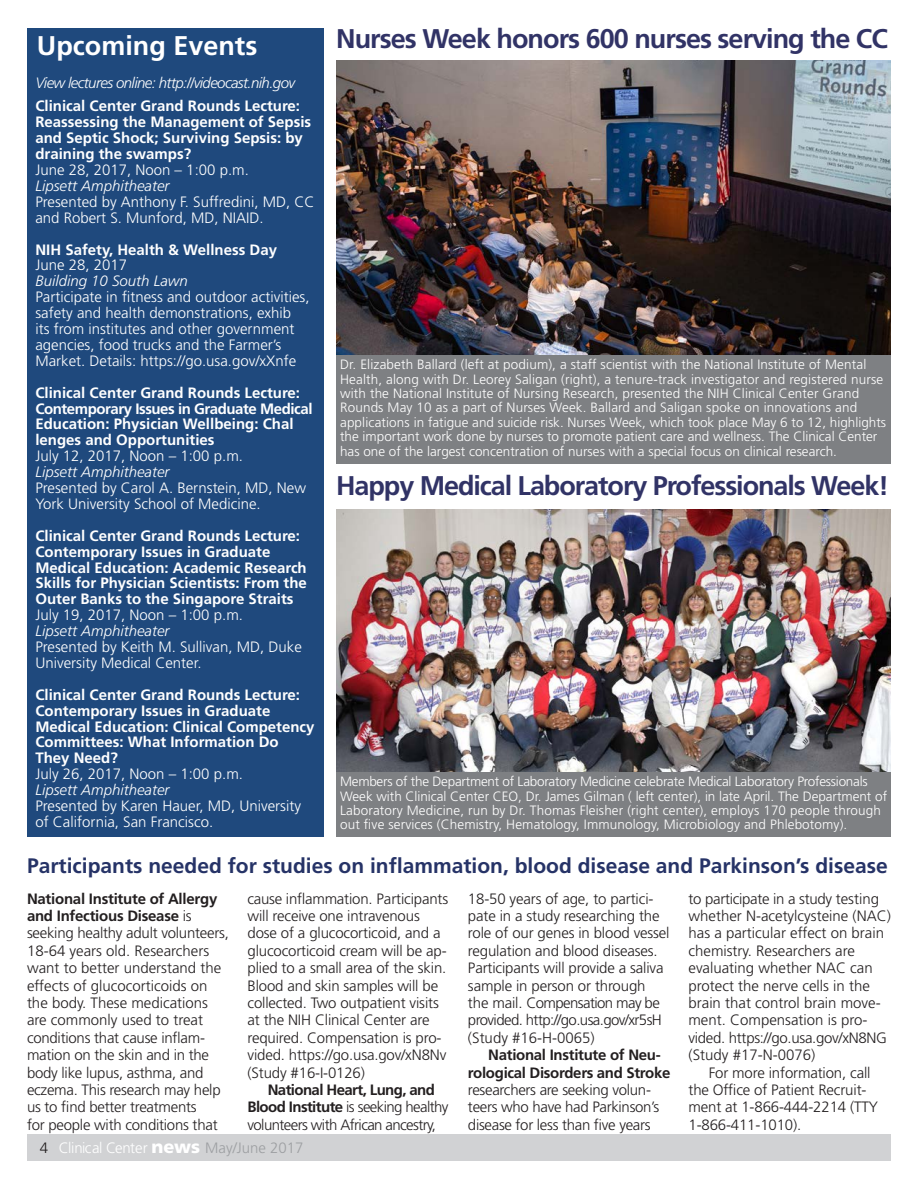
<style>
.page{position:relative;width:918px;height:1188px;background:#fff}
.page>*{position:absolute;margin:0;border:0;box-sizing:border-box;transform-origin:0 0}
.t1{font:700 27px "Frutiger LT Std";letter-spacing:-.04em;color:#313366}
.t2{font:700 27px "Frutiger LT Std";color:#fff}
.t3{font:700 21px "Frutiger LT Std";color:#263367}
.t4{font:300 15px/17.4px "Frutiger LT Std";letter-spacing:-.01em;color:#231f20}
.t5{font:700 15px/15.9px "Frutiger LT Std";color:#fff}
.t6{font:300 15px/15.9px "Frutiger LT Std";color:#fff}
.t7{font:300 15px/17.4px "Frutiger LT Std";letter-spacing:-.04em;color:#231f20}
.t8{font:italic 300 15px/23.7px "Frutiger LT Std";letter-spacing:-.04em;color:#fff}
.t9{font:300 13.5px/14.4px "Frutiger LT Std";letter-spacing:.01em;color:#fff}
.s1{font-weight:700;font-style:normal}
.s2{font-weight:700}
.s3{font-style:italic}
.s4{font-weight:300}
.s5{font-weight:300;font-style:italic}
.s6{font-weight:900;font-size:18px}
.s7{color:#9d9fa2}
</style>
<div class="page">
<div style="left:27px;top:1134px;width:864px;height:27px;background:#d1d2d4"></div>
<div style="left:27px;top:28px;width:297px;height:808px;background:#1f497d"></div>
<img style="left:336px;top:60px;width:555px;height:295px">
<div style="left:336px;top:355px;width:555px;height:109px;background:#7e8083"></div>
<img style="left:336px;top:509px;width:555px;height:263px">
<div style="left:336px;top:772px;width:555px;height:64px;background:#7e8083"></div>
<h2 class="t1" style="left:336px;top:23px;width:553px">Nurses Week honors 600 nurses serving the CC</h2>
<p class="t2" style="left:37px;top:30px;width:222px">Upcoming Events</p>
<p class="t8" style="left:35px;top:71px;width:266px">View lectures online: http://videocast.nih.gov<br><span class="s1">Clinical Center Grand Rounds Lecture:</span></p>
<p class="t6" style="left:35px;top:114px;width:280px"><span class="s2">Reassessing the Management of Sepsis and Septic Shock; Surviving Sepsis: by draining the swamps?<br></span>June 28, 2017, Noon – 1:00 p.m.<br><span class="s3">Lipsett Amphitheater<br></span>Presented by Anthony F. Suffredini, MD, CC and Robert S. Munford, MD, NIAID.</p>
<p class="t6" style="left:35px;top:242px;width:276px"><span class="s2">NIH Safety, Health &amp; Wellness Day </span>June 28, 2017<br><span class="s3">Building 10 South Lawn<br></span>Participate in fitness and outdoor activities, safety and health demonstrations, exhib<br>its from institutes and other government agencies, food trucks and the Farmer’s Market. Details: https://go.usa.gov/xXnfe</p>
<p class="t5" style="left:35px;top:385px;width:279px">Clinical Center Grand Rounds Lecture:<br>Contemporary Issues in Graduate Medical Education: Physician Wellbeing: Chal lenges and Opportunities<br><span class="s4">July 12, 2017, Noon – 1:00 p.m.<br></span><span class="s5">Lipsett Amphitheater<br></span><span class="s4">Presented by Carol A. Bernstein, MD, New York University School of Medicine.</span></p>
<p class="t5" style="left:35px;top:528px;width:273px">Clinical Center Grand Rounds Lecture:<br>Contemporary Issues in Graduate Medical Education: Academic Research Skills for Physician Scientists: From the Outer Banks to the Singapore Straits <span class="s4">July 19, 2017, Noon – 1:00 p.m.<br></span><span class="s5">Lipsett Amphitheater<br></span><span class="s4">Presented by Keith M. Sullivan, MD, Duke University Medical Center.</span></p>
<p class="t5" style="left:35px;top:687px;width:281px">Clinical Center Grand Rounds Lecture:<br>Contemporary Issues in Graduate<br>Medical Education: Clinical Competency<br>Committees: What Information Do<br>They Need?<br><span class="s4">July 26, 2017, Noon – 1:00 p.m.<br></span><span class="s5">Lipsett Amphitheater<br></span><span class="s4">Presented by Karen Hauer, MD, University of California, San Francisco.</span></p>
<p class="t9" style="left:340px;top:358px;width:547px">Dr. Elizabeth Ballard (left at podium), a staff scientist with the National Institute of Mental Health, along with Dr. Leorey Saligan (right), a tenure-track investigator and registered nurse with the National Institute of Nursing Research, presented the NIH Clinical Center Grand Rounds May 10 as a part of Nurses Week. Ballard and Saligan spoke on innovations and applications in fatigue and suicide risk. Nurses Week, which took place May 6 to 12, highlights the important work done by nurses to promote patient care and wellness. The Clinical Center has one of the largest concentration of nurses with a special focus on clinical research.</p>
<h2 class="t1" style="left:336px;top:470px;width:554px">Happy Medical Laboratory Professionals Week!</h2>
<p class="t9" style="left:340px;top:775px;width:549px">Members of the Department of Laboratory Medicine celebrate Medical Laboratory Professionals Week with Clinical Center CEO, Dr. James Gilman ( left center), in late April. The Department of Laboratory Medicine, run by Dr. Thomas Fleisher (right center), employs 170 people through out five services (Chemistry, Hematology, Immunology, Microbiology and Phlebotomy).</p>
<h3 class="t3" style="left:27px;top:853px;width:862px">Participants needed for studies on inflammation, blood disease and Parkinson’s disease</h3>
<p class="t4" style="left:27px;top:890px;width:203px"><span class="s2">National Institute of Allergy and Infectious Disease</span> is seeking healthy adult volunteers,<br>18-64 years old. Researchers want to better understand the effects of glucocorticoids on the body. These medications are commonly used to treat conditions that cause inflam&shy;mation on the skin and in the body like lupus, asthma, and eczema. This research may help us to find better treatments<br>for people with conditions that</p>
<p class="t4" style="left:248px;top:890px;width:202px">cause inflammation. Participants will receive one intravenous dose of a glucocorticoid, and a glucocorticoid cream will be ap&shy;plied to a small area of the skin.<br>Blood and skin samples will be collected. Two outpatient visits at the NIH Clinical Center are required. Compensation is pro&shy;vided. https://go.usa.gov/xN8Nv (Study #16-I-0126)</p>
<p class="t4" style="left:468px;top:890px;width:203px">18-50 years of age, to partici&shy;pate in a study researching the role of our genes in blood vessel regulation and blood diseases.<br>Participants will provide a saliva sample in person or through the mail. Compensation may be provided. http://go.usa.gov/xr5sH (Study #16-H-0065)</p>
<p class="t4" style="left:468px;top:1047px;width:204px;text-indent:20px"><span class="s2">National Institute of Neu&shy;rological Disorders and Stroke </span>researchers are seeking volun&shy;teers who have had Parkinson’s disease for less than five years</p>
<p class="t4" style="left:688px;top:890px;width:204px">to participate in a study testing whether N-acetylcysteine (NAC) has a particular effect on brain chemistry. Researchers are evaluating whether NAC can protect the nerve cells in the brain that control brain move&shy;ment. Compensation is pro&shy;vided. https://go.usa.gov/xN8NG (Study #17-N-0076)</p>
<p class="t4" style="left:688px;top:1064px;width:191px;text-indent:20px">For more information, call the Office of Patient Recruit&shy;ment at 1-866-444-2214 (TTY<br>1-866-411-1010).</p>
<p class="t7" style="left:247px;top:1081px;width:203px;text-indent:20px"><span class="s2">National Heart, Lung, and<br>Blood Institute</span> is seeking healthy volunteers with African ancestry,</p>
<p class="t4" style="left:40px;top:1139px;width:10px">4</p>
<p class="t6" style="left:59px;top:1140px;width:246px">Clinical Center <span class="s6">news</span> <span class="s7">May/June 2017</span></p>
</div>
